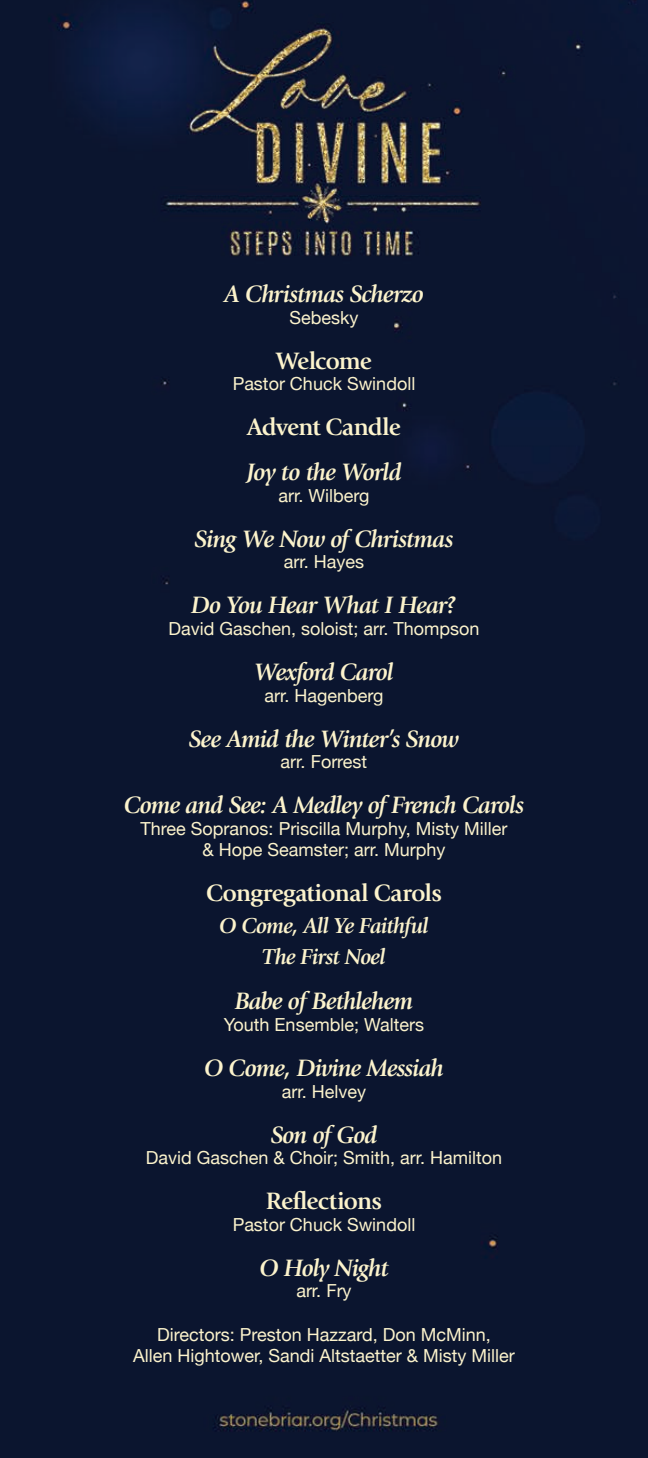
<style>
.page{position:relative;width:648px;height:1458px;background:#0b152f}
.page>*{position:absolute;margin:0;border:0;box-sizing:border-box;transform-origin:0 0}
.t1{font:italic 700 24.75px/45px "Giovanni Std";letter-spacing:-.04em;color:#fcf3cc}
.t2{font:700 24.75px "Giovanni Std";letter-spacing:-.035em;color:#fcf3cc}
.t3{font:italic 700 22.5px/31.5px "Giovanni Std";letter-spacing:-.04em;color:#fcf3cc;text-align:center}
.t4{font:18px/21.6px "Helvetica Neue";color:#fcf3cc;text-align:center}
.s1{font-style:normal}
</style>
<div class="page">
<p class="t1" style="left:224px;top:272px;width:201px">A Christmas Scherzo</p>
<p class="t4" style="left:289px;top:307px;width:71px">Sebesky</p>
<p class="t2" style="left:276px;top:346px;width:97px">Welcome</p>
<p class="t4" style="left:233px;top:374px;width:184px">Pastor Chuck Swindoll</p>
<p class="t1" style="left:246px;top:405px;width:157px"><span class="s1">Advent Candle<br></span>Joy to the World</p>
<p class="t4" style="left:279px;top:486px;width:92px">arr. Wilberg</p>
<p class="t1" style="left:194px;top:516px;width:261px">Sing We Now of Christmas</p>
<p class="t4" style="left:284px;top:552px;width:82px">arr. Hayes</p>
<p class="t1" style="left:191px;top:583px;width:267px">Do You Hear What I Hear?</p>
<p class="t4" style="left:168px;top:619px;width:313px">David Gaschen, soloist; arr. Thompson</p>
<p class="t1" style="left:254px;top:650px;width:141px">Wexford Carol</p>
<p class="t4" style="left:265px;top:685px;width:120px">arr. Hagenberg</p>
<p class="t1" style="left:189px;top:716px;width:272px">See Amid the Winter’s Snow</p>
<p class="t4" style="left:281px;top:752px;width:88px">arr. Forrest</p>
<p class="t1" style="left:124px;top:783px;width:402px">Come and See: A Medley of French Carols</p>
<p class="t4" style="left:141px;top:819px;width:368px">Three Sopranos: Priscilla Murphy, Misty Miller &amp; Hope Seamster; arr. Murphy</p>
<p class="t2" style="left:206px;top:879px;width:237px">Congregational Carols</p>
<p class="t3" style="left:219px;top:910px;width:211px">O Come, All Ye Faithful<br>The First Noel</p>
<p class="t1" style="left:235px;top:979px;width:180px">Babe of Bethlehem</p>
<p class="t4" style="left:224px;top:1015px;width:202px">Youth Ensemble; Walters</p>
<p class="t1" style="left:204px;top:1046px;width:241px">O Come, Divine Messiah</p>
<p class="t4" style="left:282px;top:1081px;width:86px">arr. Helvey</p>
<p class="t1" style="left:271px;top:1112px;width:108px">Son of God</p>
<p class="t4" style="left:146px;top:1148px;width:358px">David Gaschen &amp; Choir; Smith, arr. Hamilton</p>
<p class="t2" style="left:266px;top:1187px;width:118px">Reflections</p>
<p class="t4" style="left:233px;top:1215px;width:184px">Pastor Chuck Swindoll</p>
<p class="t1" style="left:259px;top:1245px;width:131px">O Holy Night</p>
<p class="t4" style="left:296px;top:1281px;width:57px">arr. Fry</p>
<p class="t4" style="left:133px;top:1324px;width:383px">Directors: Preston Hazzard, Don McMinn,<br>Allen Hightower, Sandi Altstaetter &amp; Misty Miller</p>
</div>
